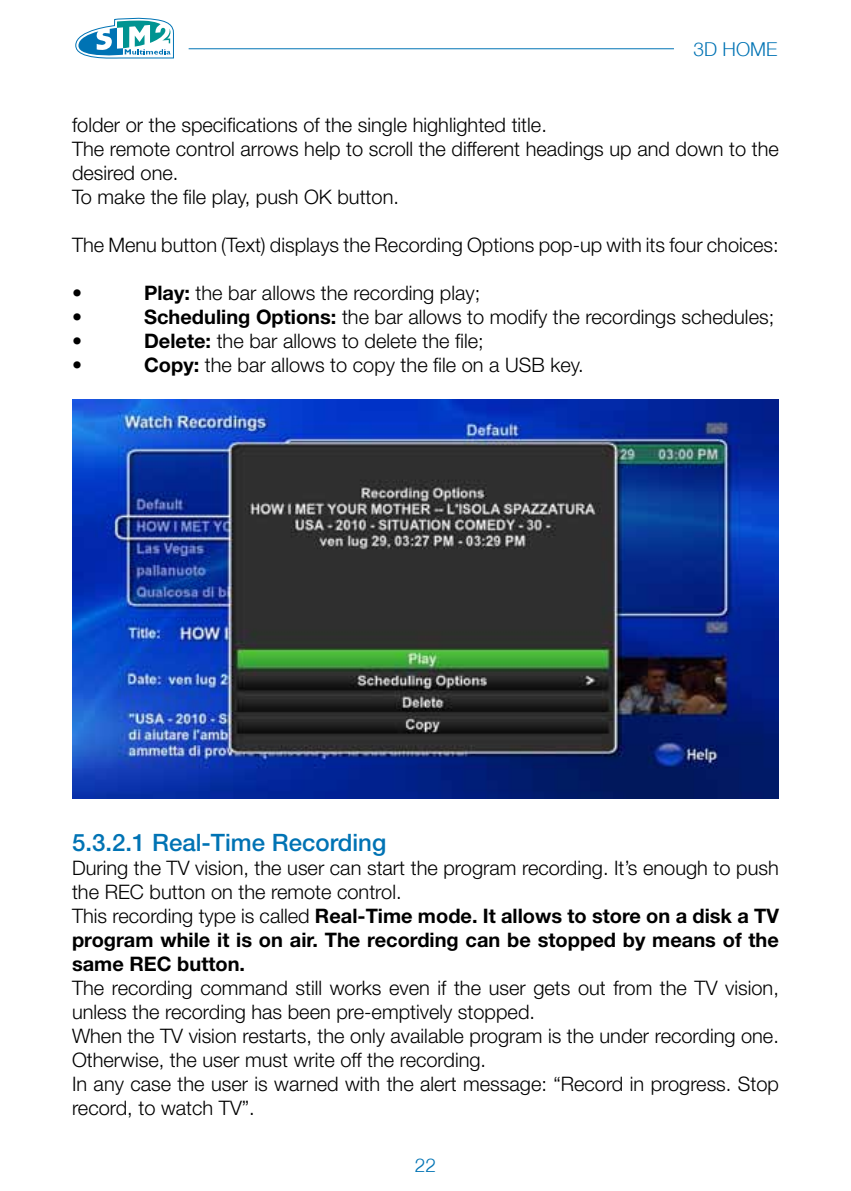
<style>
.page{position:relative;width:851px;height:1191px;background:#fff}
.page>*{position:absolute;margin:0;border:0;box-sizing:border-box;transform-origin:0 0}
.t1{font:500 24px "Helvetica Neue LT Std";color:#0073b4}
.t2{font:300 20px/24px "Helvetica Neue LT Std";color:#000}
.t3{font:300 19.2px "Helvetica Neue";color:#0073b4}
.s1{font-weight:700}
</style>
<div class="page">
<svg style="left:75px;top:17px;width:99px;height:42px"></svg>
<hr style="left:189px;top:48px;width:485px;height:1px;background:#0073b4">
<img style="left:72px;top:400px;width:706px;height:398px">
<p class="t3" style="left:693px;top:38px;width:85px">3D HOME</p>
<p class="t2" style="left:72px;top:112px;width:708px">folder or the specifications of the single highlighted title.<br>The remote control arrows help to scroll the different headings up and down to the desired one.<br>To make the file play, push OK button.</p>
<p class="t2" style="left:72px;top:232px;width:708px">The Menu button (Text) displays the Recording Options pop-up with its four choices:</p>
<p class="t2" style="left:72px;top:280px;width:11px">•</p>
<p class="t2" style="left:144px;top:280px;width:338px"><span class="s1">Play:</span> the bar allows the recording play;</p>
<p class="t2" style="left:72px;top:304px;width:11px">•</p>
<p class="t2" style="left:144px;top:304px;width:631px"><span class="s1">Scheduling Options:</span> the bar allows to modify the recordings schedules;</p>
<p class="t2" style="left:72px;top:328px;width:11px">•</p>
<p class="t2" style="left:144px;top:328px;width:341px"><span class="s1">Delete:</span> the bar allows to delete the file;</p>
<p class="t2" style="left:72px;top:352px;width:11px">•</p>
<p class="t2" style="left:144px;top:352px;width:441px"><span class="s1">Copy:</span> the bar allows to copy the file on a USB key.</p>
<p class="t1" style="left:72px;top:828px;width:315px">5.3.2.1 Real-Time Recording</p>
<p class="t2" style="left:72px;top:855px;width:708px">During the TV vision, the user can start the program recording. It’s enough to push the REC button on the remote control.<br>This recording type is called <span class="s1">Real-Time mode. It allows to store on a disk a TV program while it is on air. The recording can be stopped by means of the same REC button.</span></p>
<p class="t2" style="left:72px;top:975px;width:708px">The recording command still works even if the user gets out from the TV vision, unless the recording has been pre-emptively stopped.<br>When the TV vision restarts, the only available program is the under recording one.<br>Otherwise, the user must write off the recording.<br>In any case the user is warned with the alert message: “Record in progress. Stop record, to watch TV”.</p>
<p class="t3" style="left:415px;top:1153px;width:23px">22</p>
</div>
